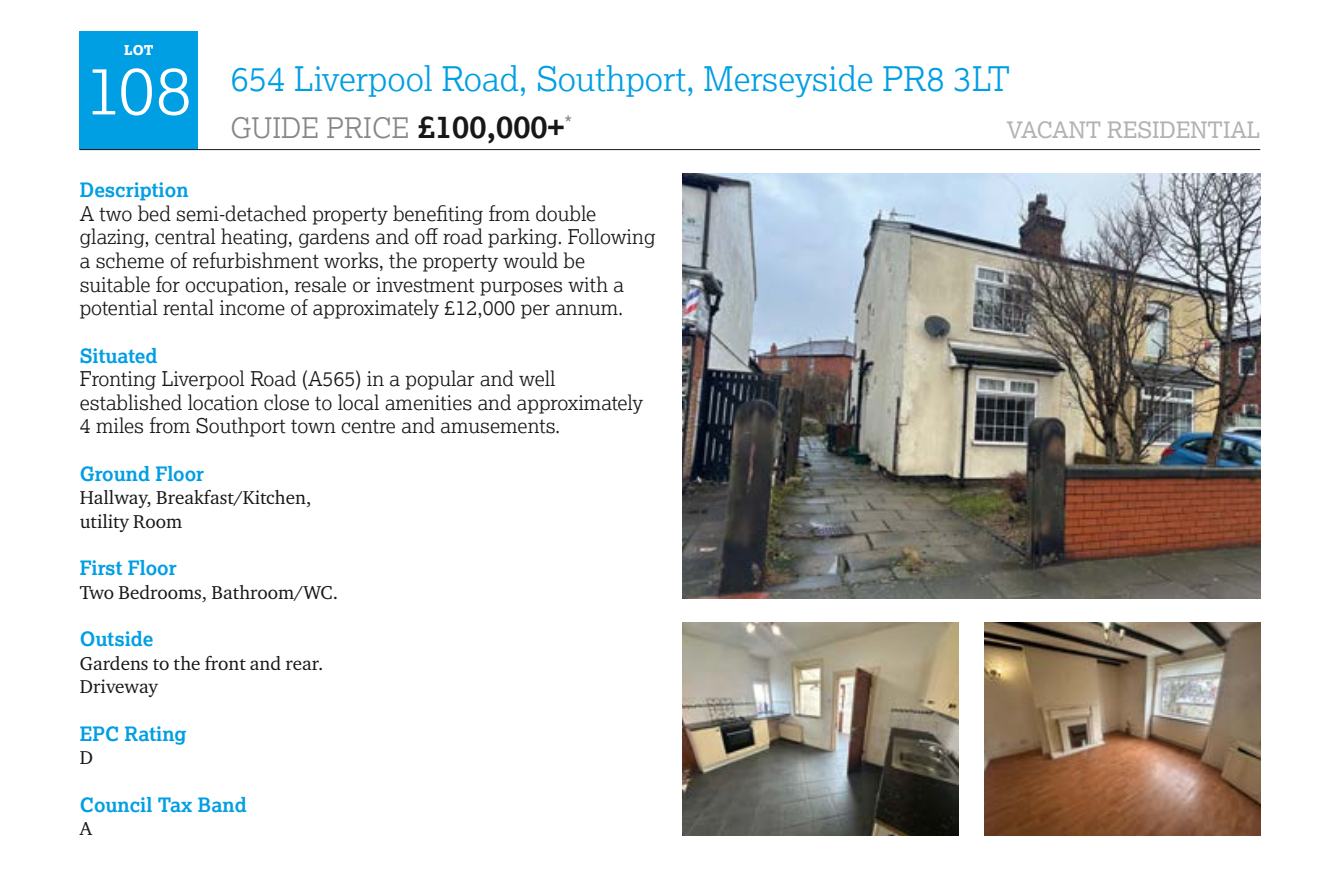
<style>
.page{position:relative;width:1340px;height:878px;background:#fff}
.page>*{position:absolute;margin:0;border:0;box-sizing:border-box;transform-origin:0 0}
.t1{font:300 67.5px "Lexia";color:#fff}
.t2{font:300 33.75px "Lexia";color:#009ee3}
.t3{font:300 28.12px "Lexia";color:#868786}
.t4{font:22.5px "Lexia";color:#b1b2b3}
.t5{font:300 20.25px/23.6px "Lexia";color:#181716}
.t6{font:20.25px "Lexia";color:#868786}
.t7{font:700 19.8px "Lexia";color:#009ee3}
.t8{font:19.12px/23.6px "Charter ITC Pro";color:#181716}
.t9{font:800 13.5px "Lexia";color:#fff}
.s1{font-weight:700;font-size:31.5px;color:#181716}
</style>
<div class="page">
<div style="left:80px;top:32px;width:118px;height:118px;background:#009ee3"></div>
<hr style="left:80px;top:149px;width:1180px;height:1px;background:#181716">
<img style="left:682px;top:622px;width:276px;height:213px">
<img style="left:984px;top:622px;width:276px;height:213px">
<img style="left:682px;top:173px;width:578px;height:426px">
<p class="t9" style="left:124px;top:42px;width:31px">LOT</p>
<h1 class="t1" style="left:86px;top:47px;width:108px">108</h1>
<h2 class="t2" style="left:230px;top:57px;width:781px">654 Liverpool Road, Southport, Merseyside PR8 3LT</h2>
<h3 class="t3" style="left:230px;top:110px;width:335px">GUIDE PRICE <span class="s1">£100,000+</span></h3>
<p class="t4" style="left:1006px;top:116px;width:255px">VACANT RESIDENTIAL</p>
<p class="t6" style="left:564px;top:111px;width:9px">*</p>
<p class="t7" style="left:80px;top:177px;width:110px">Description</p>
<p class="t5" style="left:80px;top:201px;width:577px">A two bed semi-detached property benefiting from double glazing, central heating, gardens and off road parking. Following a scheme of refurbishment works, the property would be suitable for occupation, resale or investment purposes with a potential rental income of approximately £12,000 per annum.</p>
<p class="t7" style="left:80px;top:343px;width:79px">Situated</p>
<p class="t5" style="left:80px;top:366px;width:565px">Fronting Liverpool Road (A565) in a popular and well established location close to local amenities and approximately<br>4 miles from Southport town centre and amusements.</p>
<p class="t7" style="left:80px;top:461px;width:126px">Ground Floor</p>
<p class="t8" style="left:80px;top:486px;width:233px">Hallway, Breakfast/Kitchen, utility Room</p>
<p class="t7" style="left:80px;top:555px;width:98px">First Floor</p>
<p class="t8" style="left:80px;top:580px;width:260px">Two Bedrooms, Bathroom/WC.</p>
<p class="t7" style="left:80px;top:626px;width:75px">Outside</p>
<p class="t8" style="left:80px;top:651px;width:245px">Gardens to the front and rear.<br>Driveway</p>
<p class="t7" style="left:80px;top:721px;width:108px">EPC Rating</p>
<p class="t8" style="left:80px;top:745px;width:15px">D</p>
<p class="t7" style="left:80px;top:792px;width:168px">Council Tax Band</p>
<p class="t8" style="left:80px;top:816px;width:14px">A</p>
</div>
